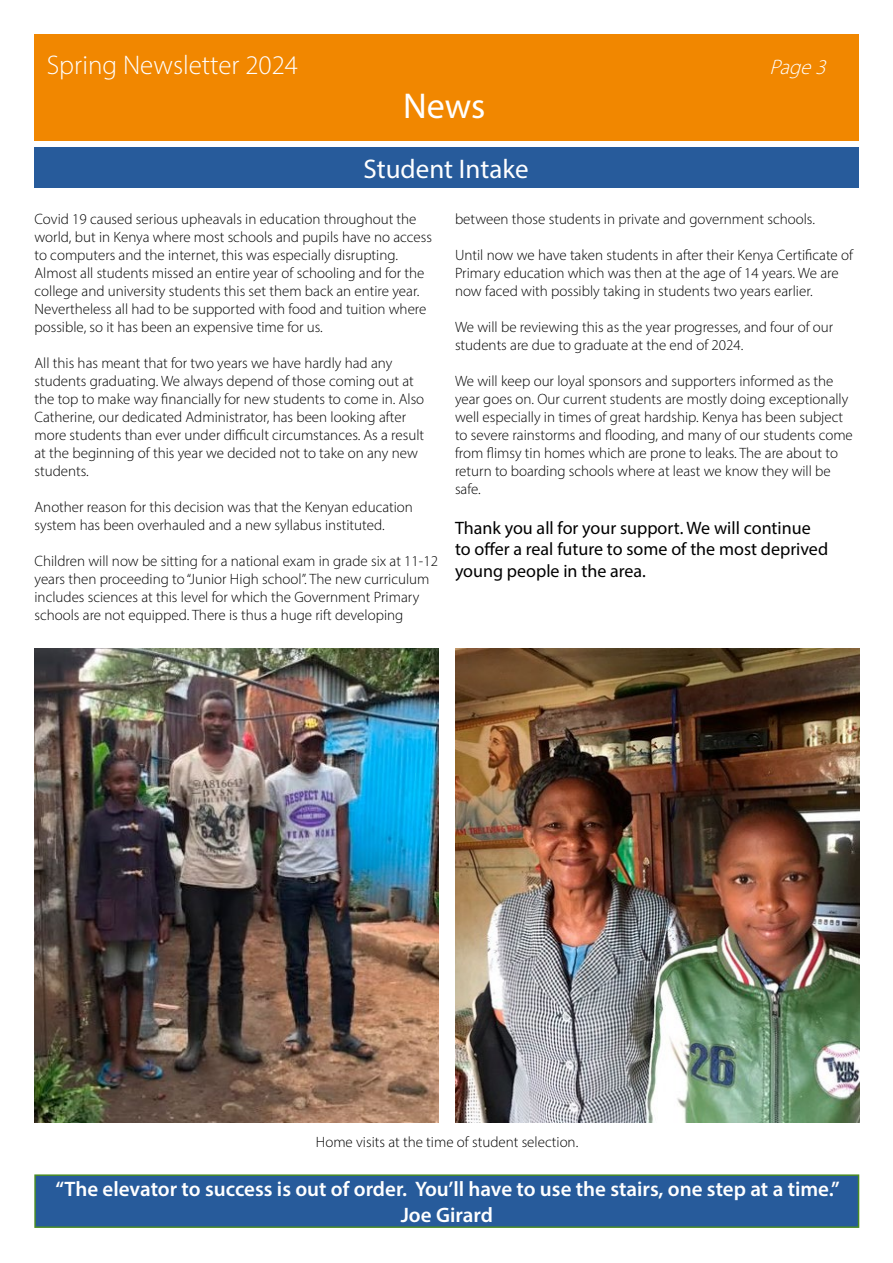
<style>
.page{position:relative;width:893px;height:1263px;background:#fff}
.page>*{position:absolute;margin:0;border:0;box-sizing:border-box;transform-origin:0 0}
.t1{font:36px "Myriad Pro";color:#fff}
.t2{font:300 27px "Myriad Pro";color:#fff}
.t3{font:27px "Myriad Pro";color:#fff}
.t4{font:600 21px/25.2px "Myriad Pro";color:#fff;text-align:center}
.t5{font:italic 300 21px "Myriad Pro";color:#fff}
.t6{font:18px/21.6px "Myriad Pro";color:#000}
.t7{font:300 15px/18px "Myriad Pro";color:#000}
</style>
<div class="page">
<div style="left:34px;top:34px;width:825px;height:107px;background:#f18700"></div>
<div style="left:35px;top:1175px;width:823px;height:52px;background:#275b9b"></div>
<div style="left:34px;top:1174px;width:825px;height:54px;border:2px solid #498b25"></div>
<div style="left:34px;top:147px;width:824px;height:41px;background:#275b9b"></div>
<img style="left:455px;top:648px;width:404px;height:475px">
<img style="left:34px;top:648px;width:404px;height:475px">
<h2 class="t2" style="left:47px;top:49px;width:253px">Spring Newsletter 2024</h2>
<h3 class="t5" style="left:769px;top:55px;width:64px">Page3</h3>
<h1 class="t1" style="left:403px;top:83px;width:84px">News</h1>
<h2 class="t3" style="left:364px;top:152px;width:167px">Student Intake</h2>
<p class="t7" style="left:35px;top:210px;width:399px">Covid 19 caused serious upheavals in education throughout the world, but in Kenya where most schools and pupils have no access to computers and the internet, this was especially disrupting.<br>Almost all students missed an entire year of schooling and for the college and university students this set them back an entire year.<br>Nevertheless all had to be supported with food and tuition where possible, so it has been an expensive time for us.</p>
<p class="t7" style="left:35px;top:354px;width:391px">All this has meant that for two years we have hardly had any students graduating. We always depend of those coming out at the top to make way financially for new students to come in. Also Catherine, our dedicated Administrator, has been looking after more students than ever under difficult circumstances. As a result at the beginning of this year we decided not to take on any new students.</p>
<p class="t7" style="left:35px;top:498px;width:380px">Another reason for this decision was that the Kenyan education system has been overhauled and a new syllabus instituted.</p>
<p class="t7" style="left:35px;top:552px;width:405px">Children will now be sitting for a national exam in grade six at 11-12 years then proceeding to “Junior High school”. The new curriculum includes sciences at this level for which the Government Primary schools are not equipped. There is thus a huge rift developing</p>
<p class="t7" style="left:455px;top:210px;width:361px">between those students in private and government schools.</p>
<p class="t7" style="left:455px;top:246px;width:399px">Until now we have taken students in after their Kenya Certificate of<br>Primary education which was then at the age of 14 years. We are now faced with possibly taking in students two years earlier.</p>
<p class="t7" style="left:455px;top:318px;width:380px">We will be reviewing this as the year progresses, and four of our students are due to graduate at the end of 2024.</p>
<p class="t7" style="left:455px;top:372px;width:399px">We will keep our loyal sponsors and supporters informed as the year goes on. Our current students are mostly doing exceptionally well especially in times of great hardship. Kenya has been subject to severe rainstorms and flooding, and many of our students come from flimsy tin homes which are prone to leaks. The are about to return to boarding schools where at least we know they will be safe.</p>
<p class="t6" style="left:455px;top:516px;width:375px">Thank you all for your support. We will continue to offer a real future to some of the most deprived young people in the area.</p>
<p class="t7" style="left:316px;top:1133px;width:264px">Home visits at the time of student selection.</p>
<h3 class="t4" style="left:55px;top:1176px;width:786px">“The elevator to success is out of order. You’ll have to use the stairs, one step at a time.”<br>Joe Girard</h3>
</div>
